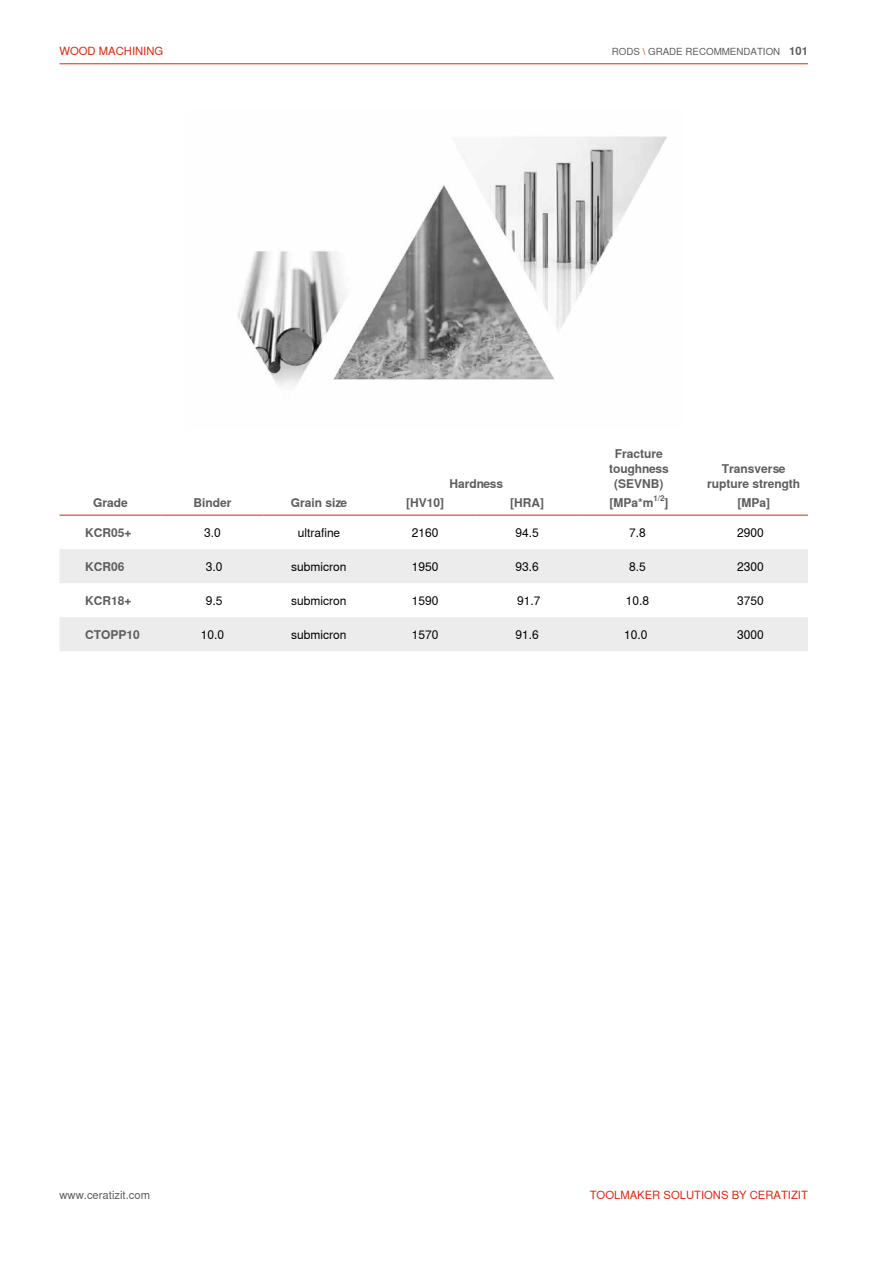
<style>
.page{position:relative;width:893px;height:1263px;background:#fff}
.page>*{position:absolute;margin:0;border:0;box-sizing:border-box;transform-origin:0 0}
.t1{font:700 12px/15px "Ceratizit Sans Global";color:#5d5d5d;text-align:center}
.t2{font:12px "Ceratizit Sans Global";color:#000}
.t3{font:11.25px "Ceratizit Sans Global";color:#e4220a}
.t4{font:11.25px "Ceratizit Sans Global";color:#5d5d5d}
.t5{font:700 11.25px "Ceratizit Sans Global";color:#5d5d5d}
.t6{font:9.75px "Ceratizit Sans Global";color:#5d5d5d}
.s1{color:#e4220a}
</style>
<div class="page">
<hr style="left:60px;top:64px;width:748px;height:1px;background:#e4220a">
<svg style="left:60px;top:549px;width:748px;height:102px;fill:#ececec"></svg>
<hr style="left:60px;top:515px;width:102px;height:1px;background:#e4220a">
<hr style="left:162px;top:515px;width:102px;height:1px;background:#e4220a">
<hr style="left:264px;top:515px;width:110px;height:1px;background:#e4220a">
<hr style="left:374px;top:515px;width:102px;height:1px;background:#e4220a">
<hr style="left:476px;top:515px;width:102px;height:1px;background:#e4220a">
<hr style="left:578px;top:515px;width:115px;height:1px;background:#e4220a">
<hr style="left:693px;top:515px;width:115px;height:1px;background:#e4220a">
<img style="left:237px;top:136px;width:430px;height:250px">
<p class="t3" style="left:60px;top:45px;width:105px">WOOD MACHINING</p>
<p class="t6" style="left:612px;top:46px;width:170px">RODS <span class="s1">\</span> GRADE RECOMMENDATION</p>
<p class="t5" style="left:789px;top:45px;width:20px">101</p>
<p class="t1" style="left:93px;top:495px;width:36px">Grade</p>
<p class="t1" style="left:194px;top:495px;width:40px">Binder</p>
<p class="t1" style="left:291px;top:495px;width:58px">Grain size</p>
<p class="t1" style="left:449px;top:476px;width:55px">Hardness</p>
<p class="t1" style="left:609px;top:446px;width:61px">Fracture toughness (SEVNB)</p>
<p class="t1" style="left:707px;top:461px;width:94px">Transverse rupture strength</p>
<p class="t1" style="left:406px;top:495px;width:40px">[HV10]</p>
<p class="t1" style="left:510px;top:495px;width:35px">[HRA]</p>
<p class="t1" style="left:609px;top:495px;width:61px">[MPa*m<sup>1/2</sup>]</p>
<p class="t1" style="left:737px;top:495px;width:34px">[MPa]</p>
<p class="t1" style="left:85px;top:525px;width:48px">KCR05+</p>
<p class="t2" style="left:204px;top:525px;width:18px">3.0</p>
<p class="t2" style="left:298px;top:525px;width:44px">ultrafine</p>
<p class="t2" style="left:412px;top:525px;width:28px">2160</p>
<p class="t2" style="left:516px;top:525px;width:25px">94.5</p>
<p class="t2" style="left:629px;top:525px;width:18px">7.8</p>
<p class="t2" style="left:737px;top:525px;width:28px">2900</p>
<p class="t1" style="left:85px;top:559px;width:41px">KCR06</p>
<p class="t2" style="left:206px;top:559px;width:18px">3.0</p>
<p class="t2" style="left:291px;top:559px;width:57px">submicron</p>
<p class="t2" style="left:412px;top:559px;width:28px">1950</p>
<p class="t2" style="left:516px;top:559px;width:25px">93.6</p>
<p class="t2" style="left:629px;top:559px;width:18px">8.5</p>
<p class="t2" style="left:737px;top:559px;width:28px">2300</p>
<p class="t1" style="left:85px;top:593px;width:48px">KCR18+</p>
<p class="t2" style="left:206px;top:593px;width:18px">9.5</p>
<p class="t2" style="left:291px;top:593px;width:57px">submicron</p>
<p class="t2" style="left:412px;top:593px;width:28px">1590</p>
<p class="t2" style="left:517px;top:593px;width:25px">91.7</p>
<p class="t2" style="left:626px;top:593px;width:25px">10.8</p>
<p class="t2" style="left:737px;top:593px;width:28px">3750</p>
<p class="t1" style="left:85px;top:627px;width:56px">CTOPP10</p>
<p class="t2" style="left:201px;top:627px;width:25px">10.0</p>
<p class="t2" style="left:291px;top:627px;width:57px">submicron</p>
<p class="t2" style="left:412px;top:627px;width:28px">1570</p>
<p class="t2" style="left:516px;top:627px;width:25px">91.6</p>
<p class="t2" style="left:624px;top:627px;width:25px">10.0</p>
<p class="t2" style="left:737px;top:627px;width:28px">3000</p>
<p class="t4" style="left:60px;top:1189px;width:92px">www.ceratizit.com</p>
<p class="t3" style="left:590px;top:1189px;width:220px">TOOLMAKER SOLUTIONS BY CERATIZIT</p>
</div>
